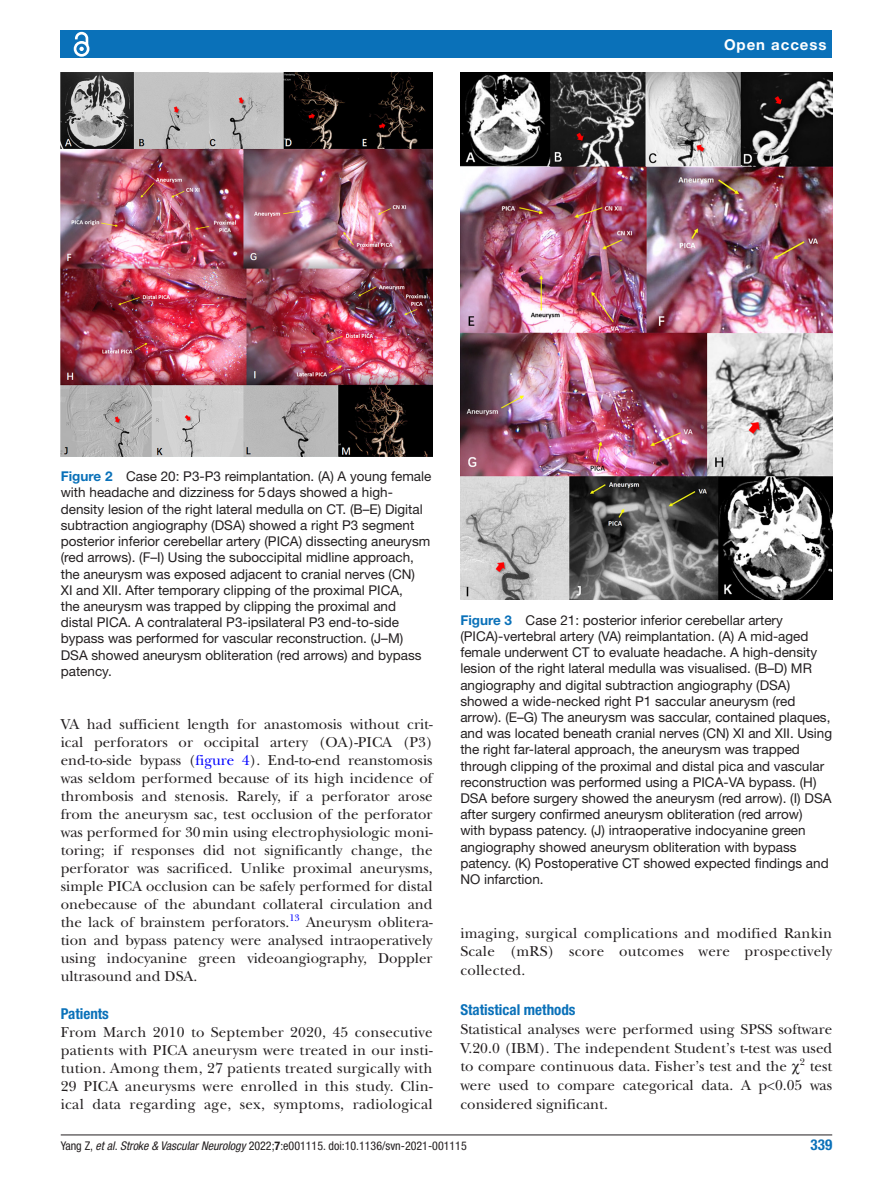
<style>
.page{position:relative;width:893px;height:1191px;background:#fff}
.page>*{position:absolute;margin:0;border:0;box-sizing:border-box;transform-origin:0 0}
.t1{font:15px/18px "New Baskerville";letter-spacing:.005em;color:#231f20;text-align:justify}
.t2{font:700 condensed 15px "Helvetica Neue LT Std";color:#0a71b9}
.t3{font:700 15px "Helvetica Neue LT Std";letter-spacing:.065em;color:#fff}
.t4{font:13.5px/16.2px "Helvetica Neue LT Std";color:#231f20}
.t5{font:condensed 12px "Helvetica Neue LT Std";color:#231f20}
.s1{font-weight:700;color:#0a71b9}
.s2{color:#00f}
.s3{font-style:italic}
.s4{font-weight:700}
</style>
<div class="page">
<hr style="left:61px;top:1134px;width:771px;height:1px;background:#231f20">
<div style="left:61px;top:31px;width:771px;height:27px;background:#0a71b9"></div>
<svg style="left:73px;top:31px;width:17px;height:26px"></svg>
<img style="left:61px;top:73px;width:372px;height:383px">
<img style="left:460px;top:73px;width:372px;height:526px">
<p class="t3" style="left:724px;top:35px;width:104px">Open access</p>
<p class="t4" style="left:61px;top:468px;width:372px"><span class="s1">Figure 2</span> Case 20: P3-P3 reimplantation. (A) A young female with headache and dizziness for 5days showed a high&shy;density lesion of the right lateral medulla on CT. (B–E) Digital subtraction angiography (DSA) showed a right P3 segment posterior inferior cerebellar artery (PICA) dissecting aneurysm (red arrows). (F–I) Using the suboccipital midline approach, the aneurysm was exposed adjacent to cranial nerves (CN)<br>XI and XII. After temporary clipping of the proximal PICA,<br>the aneurysm was trapped by clipping the proximal and distal PICA. A contralateral P3-ipsilateral P3 end-to-side bypass was performed for vascular reconstruction. (J–M)<br>DSA showed aneurysm obliteration (red arrows) and bypass patency.</p>
<p class="t1" style="left:61px;top:715px;width:373px">VA had sufficient length for anastomosis without crit&shy;ical perforators or occipital artery (OA)-PICA (P3) end-to-side bypass (<span class="s2">figure 4</span>). End-to-end reanstomosis was seldom performed because of its high incidence of thrombosis and stenosis. Rarely, if a perforator arose from the aneurysm sac, test occlusion of the perforator was performed for 30min using electrophysiologic moni&shy;toring; if responses did not significantly change, the perforator was sacrificed. Unlike proximal aneurysms, simple PICA occlusion can be safely performed for distal onebecause of the abundant collateral circulation and the lack of brainstem perforators.<sup>13</sup> Aneurysm oblitera&shy;tion and bypass patency were analysed intraoperatively using indocyanine green videoangiography, Doppler ultrasound and DSA.</p>
<p class="t2" style="left:61px;top:1005px;width:50px">Patients</p>
<p class="t1" style="left:61px;top:1023px;width:373px">From March 2010 to September 2020, 45 consecutive patients with PICA aneurysm were treated in our insti&shy;tution. Among them, 27 patients treated surgically with 29 PICA aneurysms were enrolled in this study. Clin&shy;ical data regarding age, sex, symptoms, radiological</p>
<p class="t4" style="left:460px;top:611px;width:373px"><span class="s1">Figure 3</span> Case 21: posterior inferior cerebellar artery (PICA)-vertebral artery (VA) reimplantation. (A) A mid-aged female underwent CT to evaluate headache. A high-density lesion of the right lateral medulla was visualised. (B–D) MR angiography and digital subtraction angiography (DSA) showed a wide-necked right P1 saccular aneurysm (red arrow). (E–G) The aneurysm was saccular, contained plaques, and was located beneath cranial nerves (CN) XI and XII. Using the right far-lateral approach, the aneurysm was trapped through clipping of the proximal and distal pica and vascular reconstruction was performed using a PICA-VA bypass. (H)<br>DSA before surgery showed the aneurysm (red arrow). (I) DSA after surgery confirmed aneurysm obliteration (red arrow)<br>with bypass patency. (J) intraoperative indocyanine green angiography showed aneurysm obliteration with bypass patency. (K) Postoperative CT showed expected findings and NO infarction.</p>
<p class="t1" style="left:460px;top:923px;width:373px;line-height:18.9px">imaging, surgical complications and modified Rankin Scale (mRS) score outcomes were prospectively collected.</p>
<p class="t2" style="left:460px;top:1000px;width:117px">Statistical methods</p>
<p class="t1" style="left:460px;top:1019px;width:373px;line-height:18.9px">Statistical analyses were performed using SPSS software V.20.0 (IBM). The independent Student’s t-test was used to compare continuous data. Fisher’s test and the <sup>2</sup> test were used to compare categorical data. A p&lt;0.05 was considered significant.</p>
<p class="t5" style="left:61px;top:1138px;width:408px">Yang Z, <span class="s3">et al</span>. <span class="s3">Stroke &amp; Vascular Neurology</span> 2022;<span class="s4">7</span>:e001115. doi:10.1136/svn-2021-001115</p>
<p class="t2" style="left:811px;top:1135px;width:23px">339</p>
</div>
